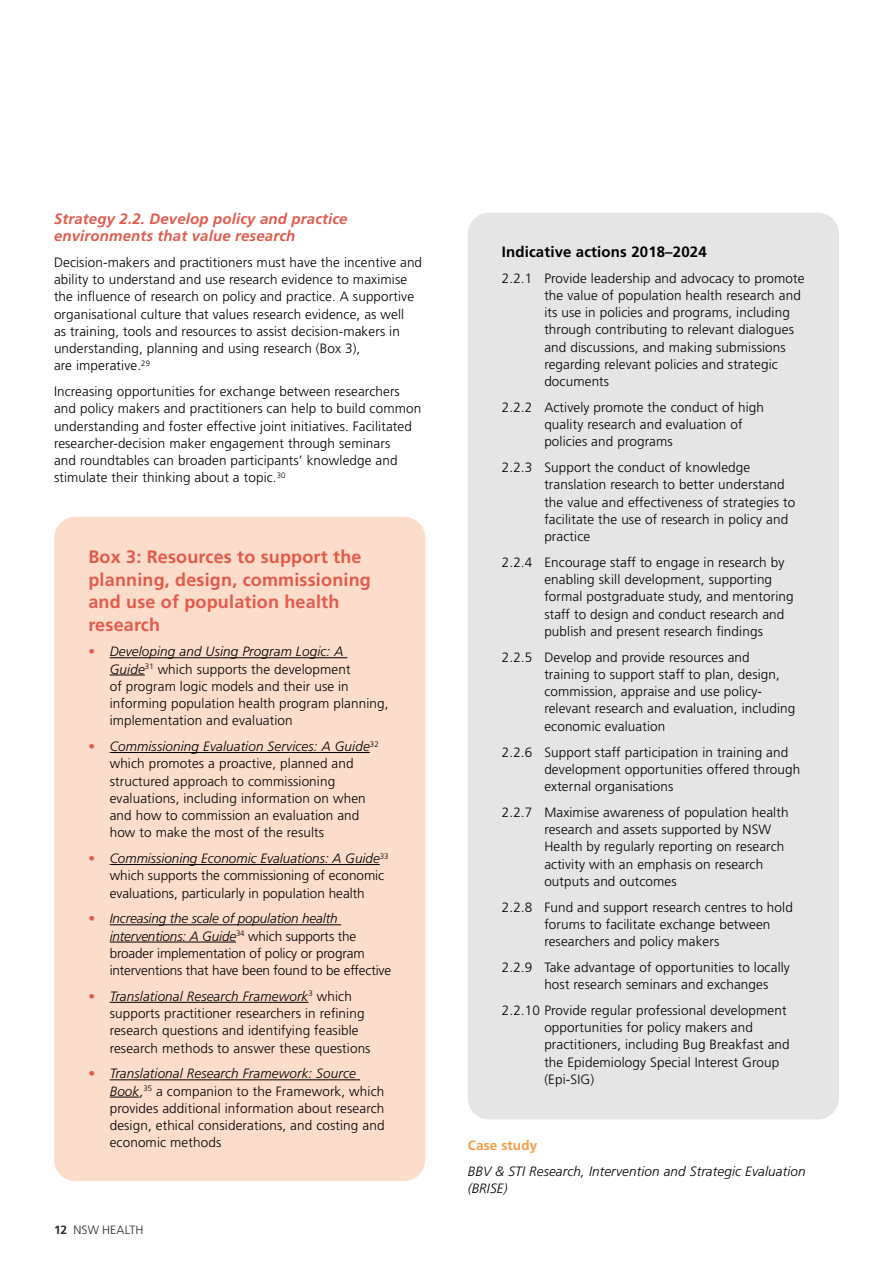
<style>
.page{position:relative;width:893px;height:1263px;background:#fff}
.page>*{position:absolute;margin:0;border:0;box-sizing:border-box;transform-origin:0 0}
.t1{font:700 18px/22.5px "Frutiger LT Std";letter-spacing:.01em;color:#e25b4b}
.t2{font:italic 700 15px/17.2px "Frutiger LT Std";letter-spacing:.01em;color:#e25b4b}
.t3{font:700 15px "Frutiger LT Std";letter-spacing:.01em;color:#000}
.t4{font:300 13.5px/17.2px "Frutiger LT Std";letter-spacing:.01em;color:#000}
.t5{font:300 13.5px/17.2px "Frutiger LT Std";letter-spacing:-.01em;color:#000}
.t6{font:italic 300 13.5px/17.2px "Frutiger LT Std";letter-spacing:.01em;color:#000}
.t7{font:700 13.5px "Frutiger LT Std";letter-spacing:.01em;color:#f79c45}
.t8{font:300 12px "Frutiger LT Std";letter-spacing:.01em;color:#2a2a2a}
.s1{color:#e25b4b}
.s2{font-style:italic}
.s3{font-weight:700}
</style>
<div class="page">
<div style="left:54px;top:517px;width:371px;height:664px;background:#fcdccb;border-radius:21px"></div>
<hr style="left:110px;top:657px;width:237px;height:1px;background:#000">
<hr style="left:110px;top:675px;width:35px;height:1px;background:#000">
<hr style="left:110px;top:752px;width:260px;height:1px;background:#000">
<hr style="left:110px;top:864px;width:270px;height:1px;background:#000">
<hr style="left:110px;top:924px;width:231px;height:1px;background:#000">
<hr style="left:110px;top:942px;width:126px;height:1px;background:#000">
<hr style="left:110px;top:1002px;width:199px;height:1px;background:#000">
<hr style="left:110px;top:1079px;width:250px;height:1px;background:#000">
<hr style="left:110px;top:1097px;width:30px;height:1px;background:#000">
<div style="left:468px;top:213px;width:371px;height:906px;background:#e5e5e5;border-radius:21px"></div>
<p class="t2" style="left:54px;top:210px;width:295px">Strategy 2.2. Develop policy and practice environments that value research</p>
<p class="t4" style="left:54px;top:254px;width:370px">Decision-makers and practitioners must have the incentive and ability to understand and use research evidence to maximise the influence of research on policy and practice. A supportive organisational culture that values research evidence, as well<br>as training, tools and resources to assist decision-makers in understanding, planning and using research (Box 3),<br>are imperative.<sup>29</sup></p>
<p class="t4" style="left:54px;top:383px;width:369px">Increasing opportunities for exchange between researchers and policy makers and practitioners can help to build common understanding and foster effective joint initiatives. Facilitated researcher-decision maker engagement through seminars<br>and roundtables can broaden participants’ knowledge and stimulate their thinking about a topic.<sup>30</sup></p>
<h1 class="t1" style="left:88px;top:546px;width:284px">Box 3: Resources to support the planning, design, commissioning and use of population health research</h1>
<p class="t4" style="left:110px;top:643px;width:280px;text-indent:-21px"><span class="s1">•</span> <span class="s2">Developing and Using Program Logic: A Guide</span><sup>31</sup> which supports the development<br>of program logic models and their use in informing population health program planning, implementation and evaluation</p>
<p class="t4" style="left:110px;top:738px;width:271px;text-indent:-21px"><span class="s1">•</span> <span class="s2">Commissioning Evaluation Services: A Guide</span><sup>32 </sup>which promotes a proactive, planned and structured approach to commissioning evaluations, including information on when and how to commission an evaluation and how to make the most of the results</p>
<p class="t4" style="left:110px;top:850px;width:280px;text-indent:-21px"><span class="s1">•</span> <span class="s2">Commissioning Economic Evaluations: A Guide</span><sup>33 </sup>which supports the commissioning of economic evaluations, particularly in population health</p>
<p class="t5" style="left:110px;top:910px;width:283px;text-indent:-21px"><span class="s1">•</span> <span class="s2">Increasing the scale of population health interventions: A Guide</span><sup>34</sup> which supports the broader implementation of policy or program interventions that have been found to be effective</p>
<p class="t4" style="left:110px;top:988px;width:262px;text-indent:-21px"><span class="s1">•</span> <span class="s2">Translational Research Framework</span><sup>3</sup> which supports practitioner researchers in refining research questions and identifying feasible research methods to answer these questions</p>
<p class="t4" style="left:110px;top:1065px;width:276px;text-indent:-21px"><span class="s1">•</span> <span class="s2">Translational Research Framework: Source Book</span>,<sup>35</sup> a companion to the Framework, which provides additional information about research design, ethical considerations, and costing and economic methods</p>
<p class="t8" style="left:54px;top:1223px;width:91px"><span class="s3">12</span> NSW HEALTH</p>
<p class="t3" style="left:502px;top:243px;width:206px">Indicative actions 2018–2024</p>
<p class="t4" style="left:544px;top:269px;width:262px;text-indent:-43px">2.2.1 Provide leadership and advocacy to promote the value of population health research and its use in policies and programs, including through contributing to relevant dialogues and discussions, and making submissions regarding relevant policies and strategic documents</p>
<p class="t4" style="left:544px;top:399px;width:221px;text-indent:-43px">2.2.2 Actively promote the conduct of high quality research and evaluation of policies and programs</p>
<p class="t4" style="left:544px;top:459px;width:252px;text-indent:-43px">2.2.3 Support the conduct of knowledge translation research to better understand the value and effectiveness of strategies to facilitate the use of research in policy and practice</p>
<p class="t4" style="left:544px;top:554px;width:251px;text-indent:-43px">2.2.4 Encourage staff to engage in research by enabling skill development, supporting formal postgraduate study, and mentoring staff to design and conduct research and publish and present research findings</p>
<p class="t4" style="left:544px;top:649px;width:252px;text-indent:-43px">2.2.5 Develop and provide resources and training to support staff to plan, design, commission, appraise and use policy&shy;relevant research and evaluation, including economic evaluation</p>
<p class="t4" style="left:544px;top:743px;width:257px;text-indent:-43px">2.2.6 Support staff participation in training and development opportunities offered through external organisations</p>
<p class="t4" style="left:544px;top:804px;width:246px;text-indent:-43px">2.2.7 Maximise awareness of population health research and assets supported by NSW Health by regularly reporting on research activity with an emphasis on research outputs and outcomes</p>
<p class="t4" style="left:544px;top:898px;width:250px;text-indent:-43px">2.2.8 Fund and support research centres to hold forums to facilitate exchange between researchers and policy makers</p>
<p class="t4" style="left:544px;top:959px;width:247px;text-indent:-43px">2.2.9 Take advantage of opportunities to locally host research seminars and exchanges</p>
<p class="t4" style="left:544px;top:1002px;width:247px;text-indent:-43px">2.2.10 Provide regular professional development opportunities for policy makers and practitioners, including Bug Breakfast and the Epidemiology Special Interest Group (Epi-SIG)</p>
<p class="t7" style="left:468px;top:1137px;width:71px">Case study</p>
<p class="t6" style="left:468px;top:1162px;width:339px">BBV &amp; STI Research, Intervention and Strategic Evaluation (BRISE)</p>
</div>
